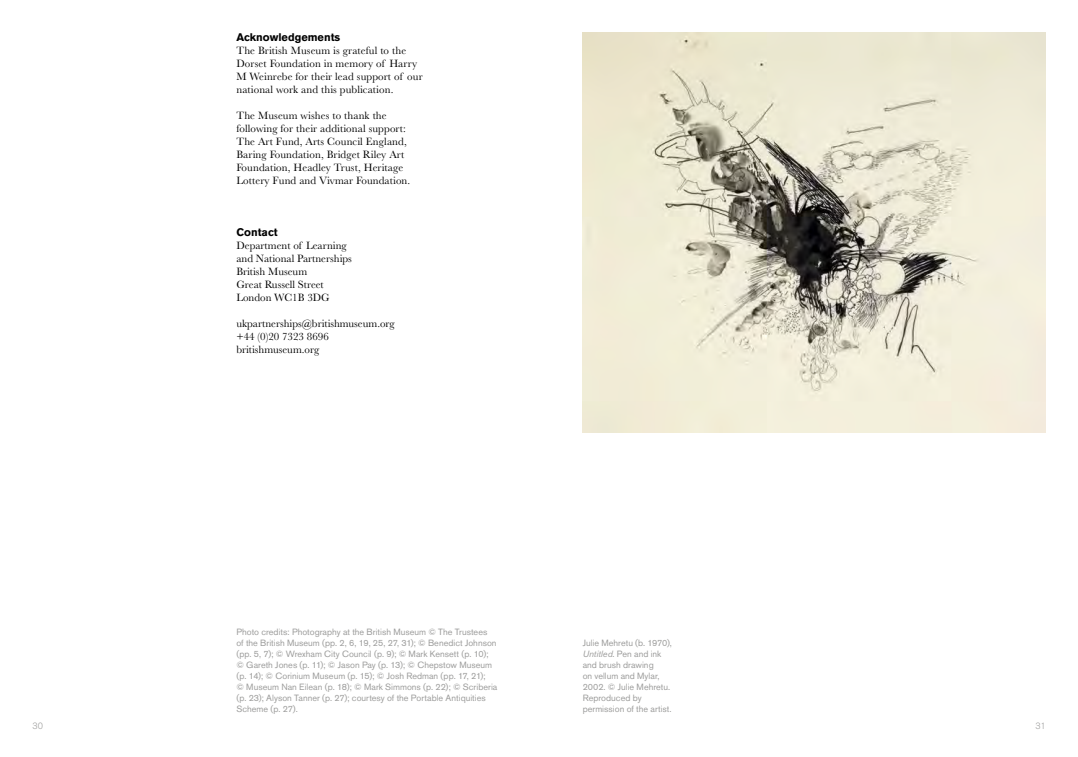
<style>
.page{position:relative;width:1078px;height:757px;background:#fff}
.page>*{position:absolute;margin:0;border:0;box-sizing:border-box;transform-origin:0 0}
.t1{font:11px/13px "Baskerville MT Pro";letter-spacing:.01em;color:#000}
.t2{font:700 11px "Akzidenz Grotesk Pro";color:#000}
.t3{font:9px/11px "Akzidenz Grotesk Pro";color:#9d9d9c}
.t4{font:300 9px "Akzidenz Grotesk Pro";color:#9d9d9c}
.s1{font-style:italic}
</style>
<div class="page">
<img style="left:582px;top:32px;width:463px;height:400px">
<p class="t2" style="left:236px;top:30px;width:105px">Acknowledgements</p>
<p class="t1" style="left:236px;top:44px;width:188px">The British Museum is grateful to the Dorset Foundation in memory of Harry M Weinrebe for their lead support of our national work and this publication.</p>
<p class="t1" style="left:236px;top:109px;width:175px">The Museum wishes to thank the following for their additional support:<br>The Art Fund, Arts Council England, Baring Foundation, Bridget Riley Art Foundation, Headley Trust, Heritage Lottery Fund and Vivmar Foundation.</p>
<p class="t2" style="left:236px;top:225px;width:43px">Contact</p>
<p class="t1" style="left:236px;top:239px;width:117px">Department of Learning and National Partnerships<br>British Museum<br>Great Russell Street<br>London WC1B 3DG</p>
<p class="t1" style="left:236px;top:317px;width:160px">ukpartnerships@britishmuseum.org +44 (0)20 7323 8696 britishmuseum.org</p>
<p class="t3" style="left:236px;top:626px;width:262px">Photo credits: Photography at the British Museum © The Trustees<br>of the British Museum (pp. 2, 6, 19, 25, 27, 31); © Benedict Johnson (pp. 5, 7); © Wrexham City Council (p. 9); © Mark Kensett (p. 10); © Gareth Jones (p. 11); © Jason Pay (p. 13); © Chepstow Museum (p. 14); © Corinium Museum (p. 15); © Josh Redman (pp. 17, 21);<br>© Museum Nan Eilean (p. 18); © Mark Simmons (p. 22); © Scriberia (p. 23); Alyson Tanner (p. 27); courtesy of the Portable Antiquities Scheme (p. 27).</p>
<p class="t3" style="left:582px;top:637px;width:91px">Julie Mehretu (b. 1970),<br><span class="s1">Untitled</span>. Pen and ink and brush drawing<br>on vellum and Mylar,<br>2002. © Julie Mehretu.<br>Reproduced by permission of the artist.</p>
<p class="t4" style="left:32px;top:719px;width:12px">30</p>
<p class="t4" style="left:1035px;top:719px;width:12px">31</p>
</div>
